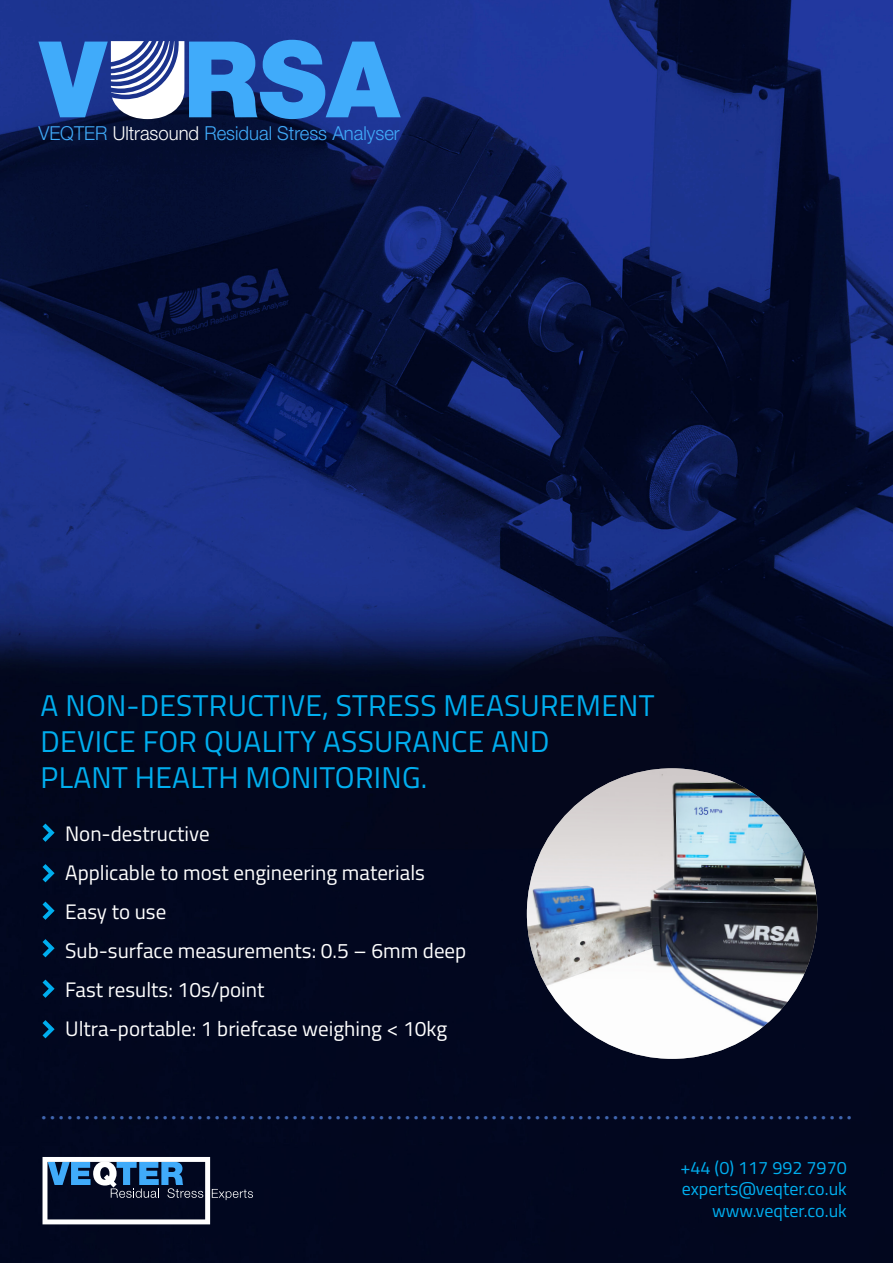
<style>
.page{position:relative;width:893px;height:1263px;background:#fff}
.page>*{position:absolute;margin:0;border:0;box-sizing:border-box;transform-origin:0 0}
.t1{font:30px/36px "Titillium";letter-spacing:.01em;color:#00aeef}
.t2{font:25.5px "Georgia";color:#4066b0}
.t3{font:21px/39px "Titillium";color:#fff}
.t4{font:300 19.2px "Helvetica Neue";color:#40abfa;scale:.96 1}
.t5{font:18px/21.6px "Titillium";color:#00aeef;text-align:right}
.s1{color:#fff}
</style>
<div class="page">
<img style="left:0;top:0;width:893px;height:1263px">
<svg style="left:43px;top:823px;width:12px;height:19px"></svg>
<svg style="left:43px;top:864px;width:12px;height:18px"></svg>
<svg style="left:43px;top:901px;width:12px;height:19px"></svg>
<svg style="left:43px;top:939px;width:12px;height:18px"></svg>
<svg style="left:43px;top:979px;width:12px;height:19px"></svg>
<svg style="left:43px;top:1020px;width:12px;height:18px"></svg>
<svg style="left:43px;top:1157px;width:210px;height:67px"></svg>
<img style="left:527px;top:768px;width:290px;height:291px;border-radius:145px">
<svg style="left:38px;top:40px;width:363px;height:79px;background:#4782cb"></svg>
<p class="t4" style="left:38px;top:122px;width:378px">VEQTER <span class="s1">Ultrasound</span> Residual Stress Analyser</p>
<h1 class="t1" style="left:41px;top:686px;width:615px">A NON-DESTRUCTIVE, STRESS MEASUREMENT<br>DEVICE FOR QUALITY ASSURANCE AND<br>PLANT HEALTH MONITORING.</h1>
<p class="t3" style="left:65px;top:813px;width:403px">Non-destructive<br>Applicable to most engineering materials<br>Easy to use<br>Sub-surface measurements: 0.5 – 6mm deep<br>Fast results: 10s/point<br>Ultra-portable: 1 briefcase weighing &lt; 10kg</p>
<p class="t2" style="left:41px;top:1094px;width:814px">..............................................................................................</p>
<p class="t5" style="left:680px;top:1156px;width:168px">+44 (0) 117 992 7970 experts@veqter.co.uk www.veqter.co.uk</p>
</div>
